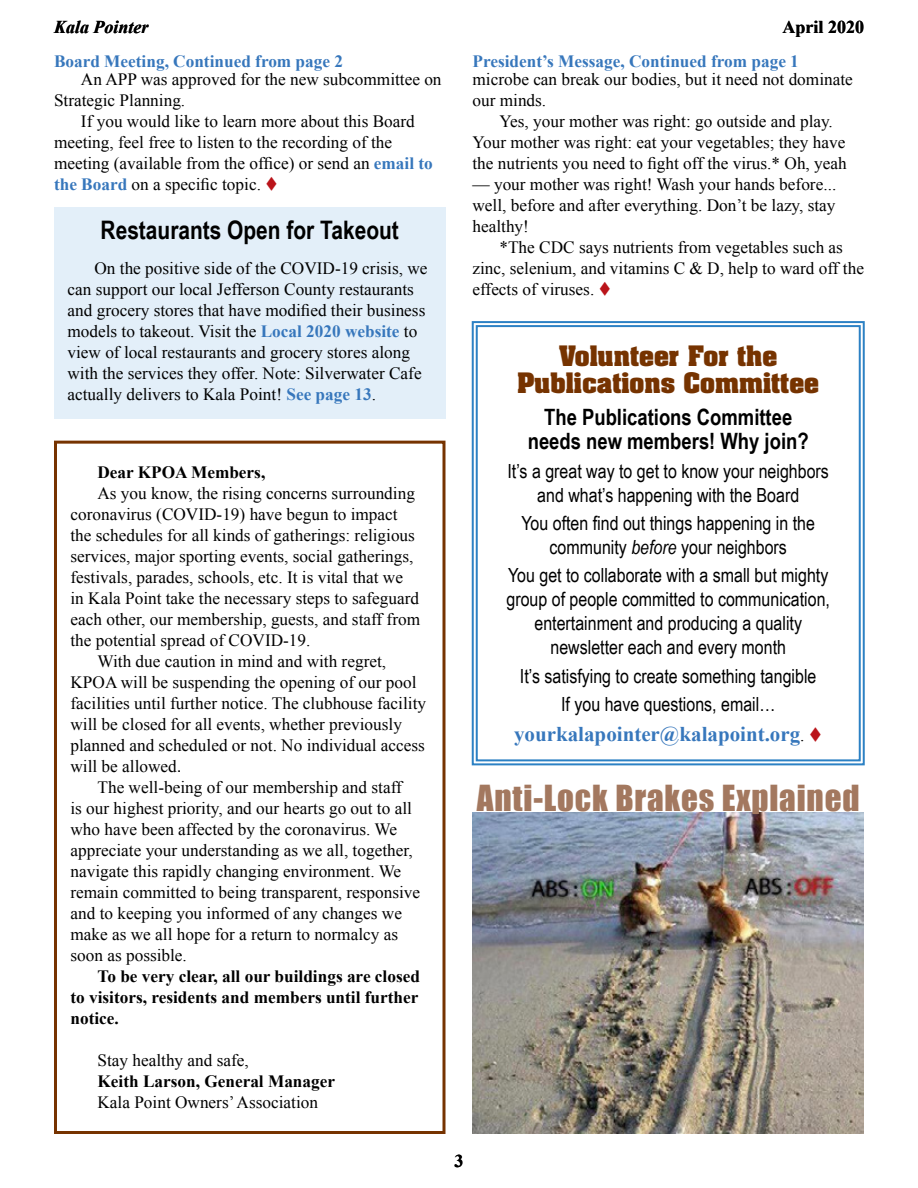
<style>
.page{position:relative;width:918px;height:1188px;background:#fff}
.page>*{position:absolute;margin:0;border:0;box-sizing:border-box;transform-origin:0 0}
.t1{font:33px "Impact";letter-spacing:.025em;color:#a3785f}
.t2{font:700 25.5px "Arial Narrow";color:#000}
.t3{font:700 24px/27px "Aachen";color:#763300;text-align:center}
.t4{font:700 22.5px/24px "Arial Narrow";color:#000;text-align:center}
.t5{font:700 21px "Times New Roman";color:#3777bc}
.t6{font:19.5px/24px "Arial Narrow";color:#000;text-align:center}
.t7{font:italic 700 18px "Times New Roman";color:#000}
.t8{font:700 18px "Times New Roman";color:#000}
.t9{font:17.25px/21px "Times New Roman";color:#000}
.t10{font:700 17.25px/21px "Times New Roman";color:#000;text-align:justify}
.t11{font:700 17.25px "Times New Roman";color:#3777bc}
.s1{color:#ba141a}
.s2{font-weight:700;color:#3777bc}
.s3{font-style:italic}
.s4{font-weight:400;font-size:17.25px;color:#000}
.s5{font-family:"Arial Unicode MS"}
</style>
<div class="page">
<svg style="left:471px;top:321px;width:394px;height:445px"></svg>
<div style="left:476px;top:325px;width:385px;height:436px;border:2px solid #2c81c4"></div>
<div style="left:54px;top:441px;width:392px;height:693px;border:3px solid #763300"></div>
<div style="left:54px;top:207px;width:392px;height:212px;background:#e3eff9"></div>
<img style="left:472px;top:812px;width:392px;height:321px">
<p class="t7" style="left:54px;top:15px;width:96px">Kala Pointer</p>
<p class="t8" style="left:782px;top:15px;width:83px">April 2020</p>
<p class="t11" style="left:472px;top:49px;width:328px">President’s Message, Continued from page 1</p>
<p class="t9" style="left:472px;top:68px;width:382px">microbe can break our bodies, but it need not dominate our minds.</p>
<p class="t9" style="left:472px;top:110px;width:376px;text-indent:27px">Yes, your mother was right: go outside and play.<br>Your mother was right: eat your vegetables; they have the nutrients you need to fight off the virus.* Oh, yeah</p>
<p class="t9" style="left:472px;top:173px;width:365px;text-align:justify">— your mother was right! Wash your hands before... well, before and after everything. Don’t be lazy, stay healthy!</p>
<p class="t9" style="left:472px;top:236px;width:393px;text-indent:27px">*The CDC says nutrients from vegetables such as zinc, selenium, and vitamins C &amp; D, help to ward off the effects of viruses. <span class="s1">▼</span></p>
<p class="t11" style="left:54px;top:50px;width:291px">Board Meeting, Continued from page 2</p>
<p class="t9" style="left:81px;top:68px;width:362px">An APP was approved for the new subcommittee on</p>
<p class="t9" style="left:54px;top:89px;width:133px">Strategic Planning.</p>
<p class="t9" style="left:81px;top:110px;width:335px">If you would like to learn more about this Board</p>
<p class="t9" style="left:54px;top:131px;width:340px">meeting, feel free to listen to the recording of the</p>
<p class="t9" style="left:54px;top:152px;width:380px">meeting (available from the office) or send an <span class="s2">email to</span></p>
<p class="t9" style="left:54px;top:173px;width:226px"><span class="s2">the Board</span> on a specific topic. <span class="s1">▼</span></p>
<h2 class="t2" style="left:101px;top:211px;width:300px">Restaurants Open for Takeout</h2>
<p class="t9" style="left:68px;top:257px;width:361px;text-indent:27px">On the positive side of the COVID-19 crisis, we can support our local Jefferson County restaurants and grocery stores that have modified their business models to takeout. Visit the <span class="s2">Local 2020 website</span> to view of local restaurants and grocery stores along with the services they offer. Note: Silverwater Cafe actually delivers to Kala Point! <span class="s2">See page 13</span>.</p>
<h3 class="t3" style="left:517px;top:341px;width:303px">Volunteer For the<br>Publications Committee</h3>
<h3 class="t4" style="left:528px;top:404px;width:282px">The Publications Committee needs new members! Why join?</h3>
<p class="t6" style="left:507px;top:458px;width:323px">It’s a great way to get to know your neighbors and what’s happening with the Board</p>
<p class="t6" style="left:521px;top:510px;width:295px">You often find out things happening in the community <span class="s3">before</span> your neighbors</p>
<p class="t6" style="left:506px;top:563px;width:325px">You get to collaborate with a small but mighty group of people committed to communication, entertainment and producing a quality newsletter each and every month</p>
<p class="t6" style="left:520px;top:661px;width:298px;line-height:28.3px">It’s satisfying to create something tangible<br>If you have questions, email…</p>
<p class="t5" style="left:514px;top:719px;width:310px">yourkalapointer@kalapoint.org<span class="s4">.</span> <span class="s1">▼</span></p>
<p class="t10" style="left:98px;top:461px;width:169px">Dear KPOA Members,</p>
<p class="t9" style="left:98px;top:483px;width:319px">As you know, the rising concerns surrounding</p>
<p class="t9" style="left:71px;top:504px;width:329px">coronavirus (COVID-19) have begun to impact</p>
<p class="t9" style="left:71px;top:525px;width:346px">the schedules for all kinds of gatherings: religious</p>
<p class="t9" style="left:71px;top:546px;width:345px">services, major sporting events, social gatherings,</p>
<p class="t9" style="left:71px;top:567px;width:334px">festivals, parades, schools, etc. It is vital that we</p>
<p class="t9" style="left:71px;top:588px;width:350px">in Kala Point take the necessary steps to safeguard</p>
<p class="t9" style="left:71px;top:609px;width:351px">each other, our membership, guests, and staff from</p>
<p class="t9" style="left:71px;top:630px;width:242px">the potential spread of COVID-19.</p>
<p class="t9" style="left:98px;top:651px;width:290px">With due caution in mind and with regret,</p>
<p class="t9" style="left:71px;top:672px;width:347px">KPOA will be suspending the opening of our pool</p>
<p class="t9" style="left:71px;top:693px;width:357px">facilities until further notice. The clubhouse facility</p>
<p class="t9" style="left:71px;top:714px;width:333px">will be closed for all events, whether previously</p>
<p class="t9" style="left:71px;top:735px;width:356px">planned and scheduled or not. No individual access</p>
<p class="t9" style="left:71px;top:755px;width:113px">will be allowed<span class="s5">.</span></p>
<p class="t9" style="left:98px;top:776px;width:306px">The well-being of our membership and staff</p>
<p class="t9" style="left:71px;top:797px;width:343px">is our highest priority, and our hearts go out to all</p>
<p class="t9" style="left:71px;top:818px;width:328px">who have been affected by the coronavirus. We</p>
<p class="t9" style="left:71px;top:839px;width:344px">appreciate your understanding as we all, together,</p>
<p class="t9" style="left:71px;top:860px;width:332px">navigate this rapidly changing environment. We</p>
<p class="t9" style="left:71px;top:881px;width:351px">remain committed to being transparent, responsive</p>
<p class="t9" style="left:71px;top:902px;width:333px">and to keeping you informed of any changes we</p>
<p class="t9" style="left:71px;top:923px;width:329px">make as we all hope for a return to normalcy as</p>
<p class="t9" style="left:71px;top:944px;width:118px">soon as possible.</p>
<p class="t10" style="left:71px;top:965px;width:351px;text-indent:27px">To be very clear, all our buildings are closed to visitors, residents and members until further notice.</p>
<p class="t9" style="left:98px;top:1049px;width:153px">Stay healthy and safe,</p>
<p class="t10" style="left:98px;top:1070px;width:239px">Keith Larson, General Manager</p>
<p class="t9" style="left:98px;top:1091px;width:222px">Kala Point Owners’ Association</p>
<h1 class="t1" style="left:477px;top:773px;width:384px">Anti-Lock Brakes Explained</h1>
<p class="t8" style="left:454px;top:1149px;width:10px">3</p>
</div>
